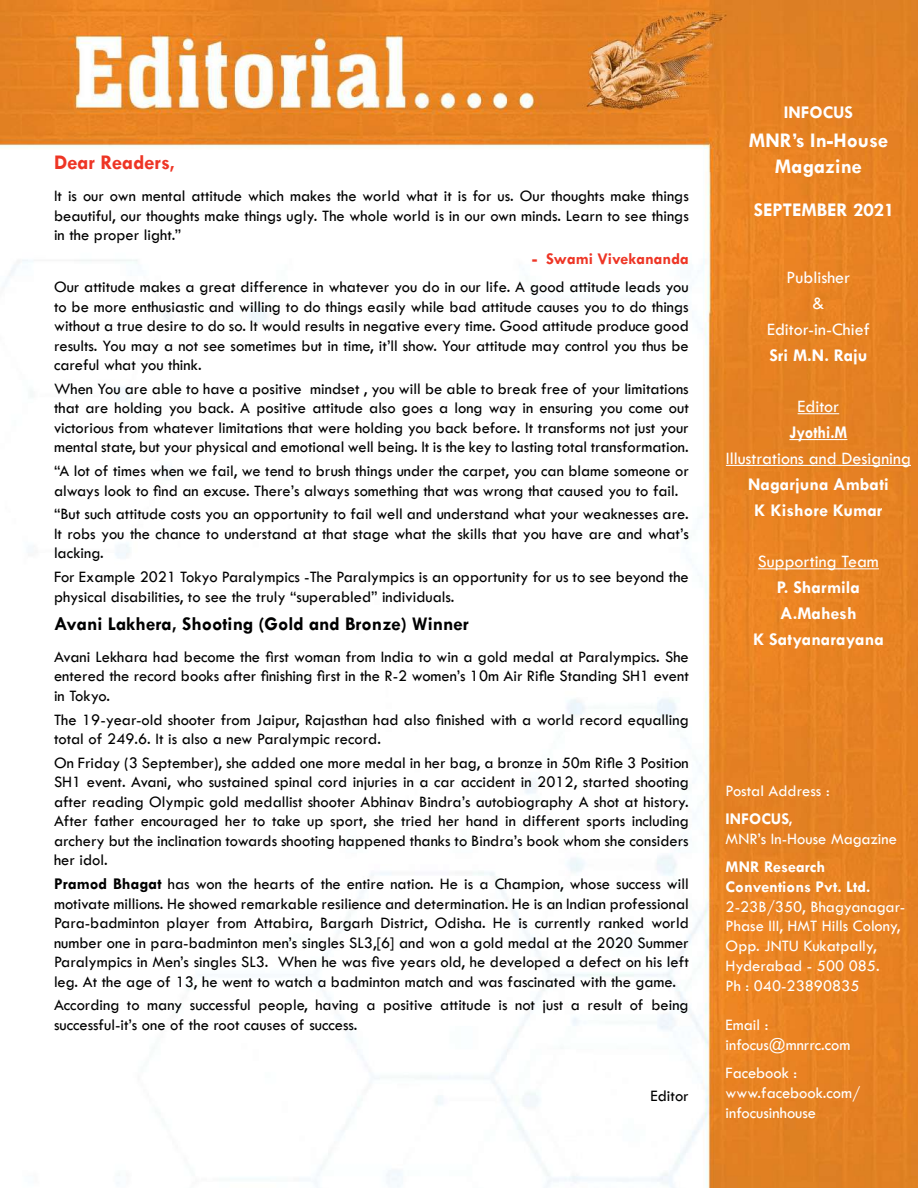
<style>
.page{position:relative;width:918px;height:1188px;background:#fff}
.page>*{position:absolute;margin:0;border:0;box-sizing:border-box;transform-origin:0 0}
.t1{font:700 21px/25.2px "Tw Cen";color:#fff;text-align:center}
.t2{font:700 21px "Tw Cen";color:#ee3525}
.t3{font:700 19.5px "Tw Cen";color:#000101}
.t4{font:700 19.5px "Tw Cen";color:#fff}
.t5{font:700 18px/25.8px "Tw Cen";color:#fff;text-align:center}
.t6{font:18px/25.8px "Tw Cen";color:#fff;text-align:center}
.t7{font:700 18px "Tw Cen";color:#fff;scale:.9 1}
.t8{font:16.5px/19.5px "Tw Cen";color:#000101;text-align:justify}
.t9{font:16.5px/19.8px "Tw Cen";color:#fff}
.t10{font:700 16.5px/19.8px "Tw Cen";color:#fff}
.t11{font:700 16.5px "Tw Cen";color:#ee3525}
.s1{font-weight:700}
</style>
<div class="page">
<img style="left:0;top:0;width:918px;height:1188px">
<hr style="left:798px;top:413px;width:41px;height:1px;background:#fff">
<hr style="left:789px;top:439px;width:58px;height:1px;background:#fff">
<hr style="left:726px;top:465px;width:185px;height:1px;background:#fff">
<hr style="left:758px;top:568px;width:121px;height:1px;background:#fff">
<p class="t2" style="left:54px;top:150px;width:122px">Dear Readers,</p>
<p class="t8" style="left:54px;top:186px;width:636px">It is our own mental attitude which makes the world what it is for us. Our thoughts make things beautiful, our thoughts make things ugly. The whole world is in our own minds. Learn to see things in the proper light.”</p>
<p class="t11" style="left:532px;top:249px;width:158px">- Swami Vivekananda</p>
<p class="t8" style="left:54px;top:277px;width:636px">Our attitude makes a great difference in whatever you do in our life. A good attitude leads you to be more enthusiastic and willing to do things easily while bad attitude causes you to do things without a true desire to do so. It would results in negative every time. Good attitude produce good results. You may a not see sometimes but in time, it’ll show. Your attitude may control you thus be careful what you think.</p>
<p class="t8" style="left:54px;top:379px;width:636px">When You are able to have a positive mindset , you will be able to break free of your limitations that are holding you back. A positive attitude also goes a long way in ensuring you come out victorious from whatever limitations that were holding you back before. It transforms not just your mental state, but your physical and emotional well being. It is the key to lasting total transformation.</p>
<p class="t8" style="left:54px;top:461px;width:636px">“A lot of times when we fail, we tend to brush things under the carpet, you can blame someone or always look to find an excuse. There’s always something that was wrong that caused you to fail.</p>
<p class="t8" style="left:54px;top:504px;width:636px">“But such attitude costs you an opportunity to fail well and understand what your weaknesses are.<br>It robs you the chance to understand at that stage what the skills that you have are and what’s lacking.</p>
<p class="t8" style="left:54px;top:567px;width:636px">For Example 2021 Tokyo Paralympics -The Paralympics is an opportunity for us to see beyond the physical disabilities, to see the truly “superabled” individuals.</p>
<p class="t3" style="left:54px;top:612px;width:416px">Avani Lakhera, Shooting (Gold and Bronze) Winner</p>
<p class="t8" style="left:54px;top:647px;width:636px">Avani Lekhara had become the first woman from India to win a gold medal at Paralympics. She entered the record books after finishing first in the R-2 women’s 10m Air Rifle Standing SH1 event in Tokyo.</p>
<p class="t8" style="left:54px;top:710px;width:636px">The 19-year-old shooter from Jaipur, Rajasthan had also finished with a world record equalling total of 249.6. It is also a new Paralympic record.</p>
<p class="t8" style="left:54px;top:753px;width:636px">On Friday (3 September), she added one more medal in her bag, a bronze in 50m Rifle 3 Position SH1 event. Avani, who sustained spinal cord injuries in a car accident in 2012, started shooting after reading Olympic gold medallist shooter Abhinav Bindra’s autobiography A shot at history.<br>After father encouraged her to take up sport, she tried her hand in different sports including archery but the inclination towards shooting happened thanks to Bindra’s book whom she considers her idol.</p>
<p class="t8" style="left:54px;top:874px;width:636px"><span class="s1">Pramod Bhagat</span> has won the hearts of the entire nation. He is a Champion, whose success will motivate millions. He showed remarkable resilience and determination. He is an Indian professional Para-badminton player from Attabira, Bargarh District, Odisha. He is currently ranked world number one in para-badminton men’s singles SL3,[6] and won a gold medal at the 2020 Summer Paralympics in Men’s singles SL3. When he was five years old, he developed a defect on his left leg. At the age of 13, he went to watch a badminton match and was fascinated with the game.</p>
<p class="t8" style="left:54px;top:995px;width:636px">According to many successful people, having a positive attitude is not just a result of being successful-it’s one of the root causes of success.</p>
<p class="t8" style="left:651px;top:1086px;width:40px">Editor</p>
<p class="t5" style="left:784px;top:99px;width:71px">INFOCUS</p>
<p class="t1" style="left:749px;top:128px;width:141px">MNR’s In-House<br>Magazine</p>
<p class="t4" style="left:754px;top:198px;width:142px">SEPTEMBER 2021</p>
<p class="t6" style="left:767px;top:264px;width:104px">Publisher<br>&amp;<br>Editor-in-Chief</p>
<p class="t5" style="left:769px;top:342px;width:100px">Sri M.N. Raju</p>
<p class="t6" style="left:798px;top:394px;width:43px">Editor</p>
<p class="t7" style="left:789px;top:422px;width:66px">Jyothi.M</p>
<p class="t6" style="left:726px;top:445px;width:187px">Illustrations and Designing</p>
<p class="t5" style="left:748px;top:471px;width:142px">Nagarjuna Ambati<br>K Kishore Kumar</p>
<p class="t6" style="left:758px;top:549px;width:123px">Supporting Team</p>
<p class="t5" style="left:753px;top:574px;width:132px">P. Sharmila<br>A.Mahesh<br>K Satyanarayana</p>
<p class="t9" style="left:726px;top:780px;width:106px">Postal Address :</p>
<p class="t10" style="left:726px;top:808px;width:69px">INFOCUS,</p>
<p class="t9" style="left:726px;top:828px;width:173px">MNR’s In-House Magazine</p>
<p class="t10" style="left:726px;top:856px;width:146px">MNR Research<br>Conventions Pvt. Ltd.</p>
<p class="t9" style="left:726px;top:896px;width:181px">2-23B/350, Bhagyanagar-<br>Phase III, HMT Hills Colony,<br>Opp. JNTU Kukatpally,<br>Hyderabad - 500 085.<br>Ph : 040-23890835</p>
<p class="t9" style="left:726px;top:1015px;width:126px">Email : infocus@mnrrc.com</p>
<p class="t9" style="left:726px;top:1063px;width:136px">Facebook : www.facebook.com/ infocusinhouse</p>
</div>
